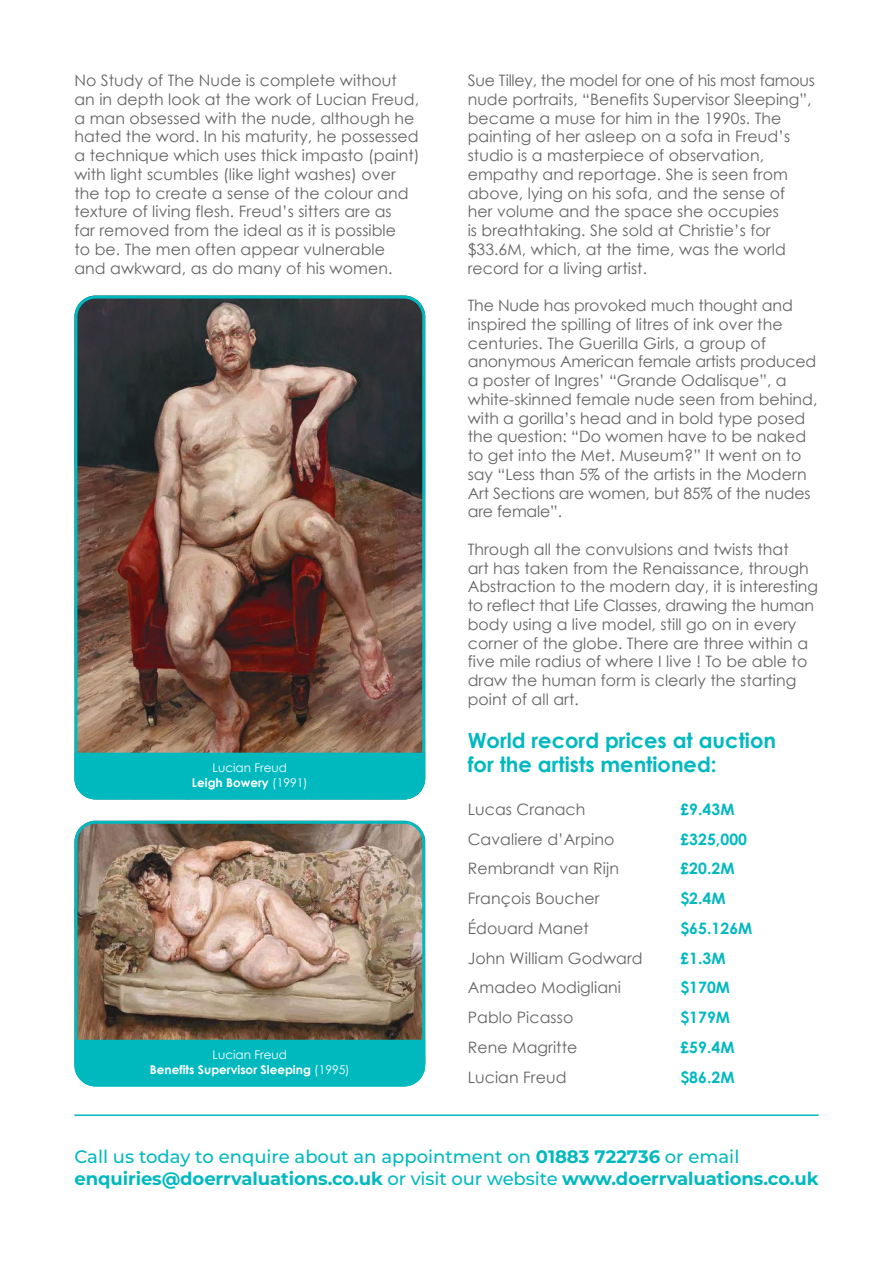
<style>
.page{position:relative;width:893px;height:1263px;background:#fff}
.page>*{position:absolute;margin:0;border:0;box-sizing:border-box;transform-origin:0 0}
.t1{font:700 21px/24px "Century Gothic";color:#00b9bf}
.t2{font:700 18px/21.8px "Montserrat";letter-spacing:-.005em;color:#00b9bf}
.t3{font:15.75px/18.8px "Century Gothic";letter-spacing:.005em;color:#656365}
.t4{font:700 15.75px "Century Gothic";letter-spacing:.005em;color:#00b9bf}
.t5{font:700 12px/14.4px "Century Gothic";color:#fff;text-align:center}
.t6{font:12px/14.4px "Century Gothic";color:#fff;text-align:center}
.s1{font-weight:700}
.s2{font-weight:400}
.s3{font-weight:500}
</style>
<div class="page">
<hr style="left:74px;top:1114px;width:745px;height:2px;background:#00b9bf">
<img style="left:78px;top:296px;width:347px;height:457px">
<div style="left:74px;top:296px;width:351px;height:503px;border:3px solid #00b9bf;border-radius:20px"></div>
<div style="left:74px;top:753px;width:351px;height:46px;background:#00b9bf"></div>
<img style="left:78px;top:821px;width:347px;height:219px">
<div style="left:74px;top:821px;width:351px;height:265px;border:3px solid #00b9bf;border-radius:20px"></div>
<div style="left:74px;top:1040px;width:351px;height:46px;background:#00b9bf"></div>
<p class="t3" style="left:74px;top:71px;width:347px">No Study of The Nude is complete without an in depth look at the work of Lucian Freud, a man obsessed with the nude, although he hated the word. In his maturity, he possessed a technique which uses thick impasto (paint) with light scumbles (like light washes) over the top to create a sense of the colour and texture of living flesh. Freud’s sitters are as<br>far removed from the ideal as it is possible<br>to be. The men often appear vulnerable and awkward, as do many of his women.</p>
<p class="t6" style="left:192px;top:761px;width:117px">Lucian Freud<br><span class="s1">Leigh Bowery</span> (1991)</p>
<p class="t5" style="left:150px;top:1047px;width:201px"><span class="s2">Lucian Freud<br></span>Benefits Supervisor Sleeping <span class="s2">(1995)</span></p>
<p class="t3" style="left:468px;top:71px;width:349px">Sue Tilley, the model for one of his most famous nude portraits, “Benefits Supervisor Sleeping”, became a muse for him in the 1990s. The painting of her asleep on a sofa in Freud’s studio is a masterpiece of observation, empathy and reportage. She is seen from above, lying on his sofa, and the sense of<br>her volume and the space she occupies<br>is breathtaking. She sold at Christie’s for $33.6M, which, at the time, was the world record for a living artist.</p>
<p class="t3" style="left:468px;top:296px;width:351px">The Nude has provoked much thought and inspired the spilling of litres of ink over the centuries. The Guerilla Girls, a group of anonymous American female artists produced a poster of Ingres’ “Grande Odalisque”, a white-skinned female nude seen from behind, with a gorilla’s head and in bold type posed the question: “Do women have to be naked to get into the Met. Museum?” It went on to say “Less than 5% of the artists in the Modern Art Sections are women, but 85% of the nudes are female”.</p>
<p class="t3" style="left:468px;top:540px;width:352px">Through all the convulsions and twists that<br>art has taken from the Renaissance, through Abstraction to the modern day, it is interesting to reflect that Life Classes, drawing the human body using a live model, still go on in every corner of the globe. There are three within a five mile radius of where I live ! To be able to draw the human form is clearly the starting point of all art.</p>
<h1 class="t1" style="left:468px;top:728px;width:310px">World record prices at auction for the artists mentioned:</h1>
<p class="t3" style="left:468px;top:800px;width:119px">Lucas Cranach</p>
<p class="t4" style="left:680px;top:799px;width:56px">£9.43M</p>
<p class="t3" style="left:468px;top:829px;width:148px">Cavaliere d’Arpino</p>
<p class="t4" style="left:680px;top:829px;width:68px">£325,000</p>
<p class="t3" style="left:468px;top:859px;width:153px">Rembrandt van Rijn</p>
<p class="t4" style="left:680px;top:859px;width:56px">£20.2M</p>
<p class="t3" style="left:468px;top:889px;width:133px">François Boucher</p>
<p class="t4" style="left:680px;top:888px;width:47px">$2.4M</p>
<p class="t3" style="left:468px;top:919px;width:123px">Édouard Manet</p>
<p class="t4" style="left:680px;top:918px;width:74px">$65.126M</p>
<p class="t3" style="left:468px;top:948px;width:176px">John William Godward</p>
<p class="t4" style="left:680px;top:948px;width:47px">£1.3M</p>
<p class="t3" style="left:468px;top:978px;width:155px">Amadeo Modigliani</p>
<p class="t4" style="left:680px;top:978px;width:51px">$170M</p>
<p class="t3" style="left:468px;top:1008px;width:107px">Pablo Picasso</p>
<p class="t4" style="left:680px;top:1007px;width:51px">$179M</p>
<p class="t3" style="left:468px;top:1038px;width:111px">Rene Magritte</p>
<p class="t4" style="left:680px;top:1037px;width:56px">£59.4M</p>
<p class="t3" style="left:468px;top:1067px;width:100px">Lucian Freud</p>
<p class="t4" style="left:680px;top:1067px;width:56px">$86.2M</p>
<p class="t2" style="left:74px;top:1145px;width:746px"><span class="s3">Call us today to enquire about an appointment on</span> 01883 722736 <span class="s3">or email </span>enquiries@doerrvaluations.co.uk <span class="s3">or visit our website</span> www.doerrvaluations.co.uk</p>
</div>
